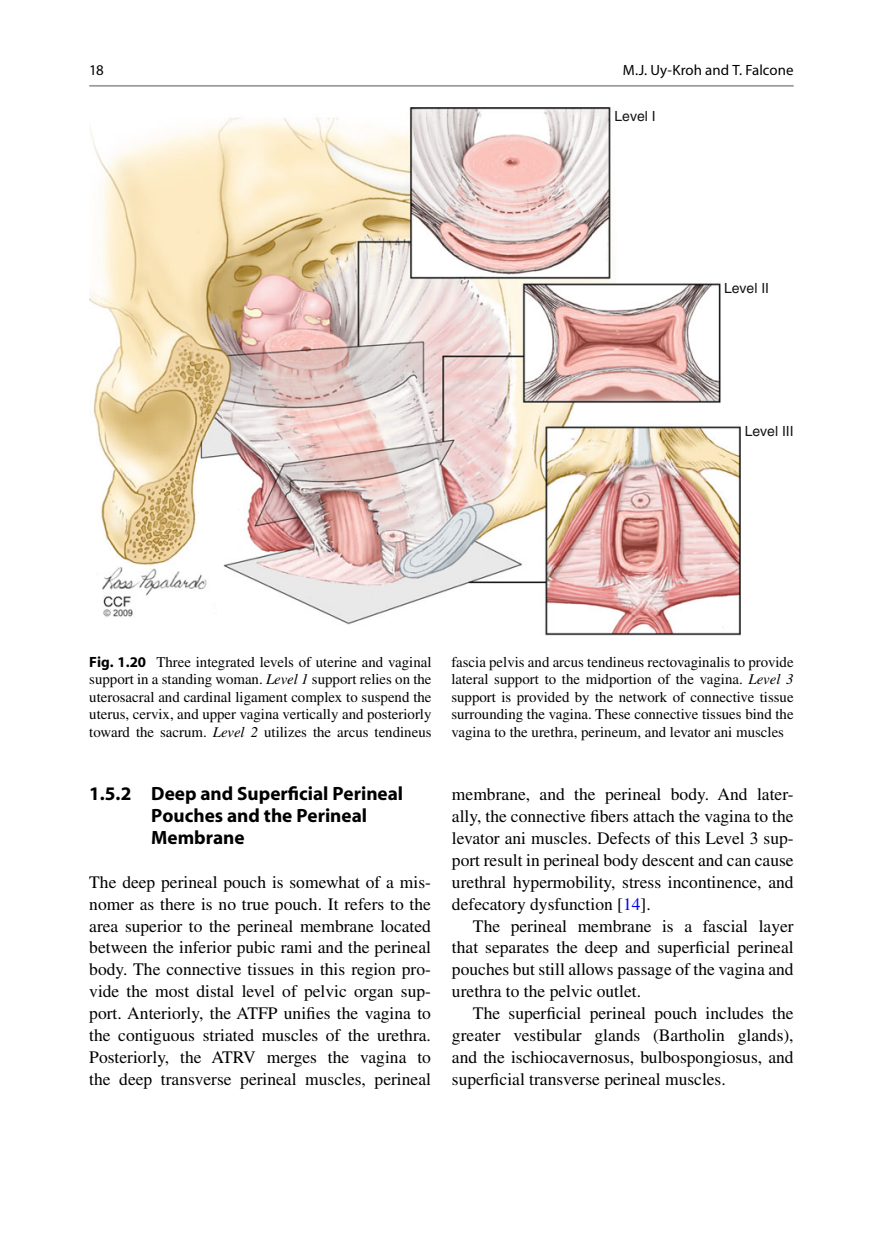
<style>
.page{position:relative;width:883px;height:1260px;background:#fff}
.page>*{position:absolute;margin:0;border:0;box-sizing:border-box;transform-origin:0 0}
.t1{font:700 19.25px/21.9px "Myriad";color:#000}
.t2{font:17.5px/21.9px "Times";color:#000;text-align:justify}
.t3{font:14.88px/17.5px "Times";color:#000;text-align:justify}
.t4{font:14.88px "Myriad";letter-spacing:.01em;color:#000}
.t5{font:14px "Helvetica";color:#131413}
.s1{font-family:"Myriad";font-weight:700}
.s2{font-style:italic}
.s3{color:#0000fa}
</style>
<div class="page">
<img style="left:89px;top:107px;width:651px;height:528px">
<hr style="left:89px;top:85px;width:705px;height:2px;background:#9c9c9c">
<p class="t4" style="left:89px;top:64px;width:16px">18</p>
<p class="t4" style="left:623px;top:64px;width:172px">M.J. Uy-Kroh and T. Falcone</p>
<p class="t5" style="left:614px;top:111px;width:43px">Level I</p>
<p class="t5" style="left:724px;top:283px;width:47px">Level II</p>
<p class="t5" style="left:745px;top:426px;width:51px">Level III</p>
<p class="t3" style="left:89px;top:654px;width:344px"><span class="s1">Fig. 1.20</span> Three integrated levels of uterine and vaginal support in a standing woman. <span class="s2">Level 1</span> support relies on the uterosacral and cardinal ligament complex to suspend the uterus, cervix, and upper vagina vertically and posteriorly toward the sacrum. <span class="s2">Level 2</span> utilizes the arcus tendineus</p>
<p class="t3" style="left:451px;top:654px;width:344px">fascia pelvis and arcus tendineus rectovaginalis to provide lateral support to the midportion of the vagina. <span class="s2">Level 3 </span>support is provided by the network of connective tissue surrounding the vagina. These connective tissues bind the vagina to the urethra, perineum, and levator ani muscles</p>
<p class="t1" style="left:151px;top:784px;width:253px;text-indent:-62px">1.5.2 Deep and Superficial Perineal<br>Pouches and the Perineal<br>Membrane</p>
<p class="t2" style="left:89px;top:873px;width:343px">The deep perineal pouch is somewhat of a mis&shy;nomer as there is no true pouch. It refers to the area superior to the perineal membrane located between the inferior pubic rami and the perineal body. The connective tissues in this region pro&shy;vide the most distal level of pelvic organ sup&shy;port. Anteriorly, the ATFP unifies the vagina to the contiguous striated muscles of the urethra.<br>Posteriorly, the ATRV merges the vagina to the deep transverse perineal muscles, perineal</p>
<p class="t2" style="left:452px;top:785px;width:343px">membrane, and the perineal body. And later&shy;ally, the connective fibers attach the vagina to the levator ani muscles. Defects of this Level 3 sup&shy;port result in perineal body descent and can cause urethral hypermobility, stress incontinence, and defecatory dysfunction [ <span class="s3">14</span> ].</p>
<p class="t2" style="left:452px;top:916px;width:343px;text-indent:21px">The perineal membrane is a fascial layer that separates the deep and superficial perineal pouches but still allows passage of the vagina and urethra to the pelvic outlet.</p>
<p class="t2" style="left:452px;top:1004px;width:343px;text-indent:21px">The superficial perineal pouch includes the greater vestibular glands (Bartholin glands), and the ischiocavernosus, bulbospongiosus, and superficial transverse perineal muscles.</p>
</div>
